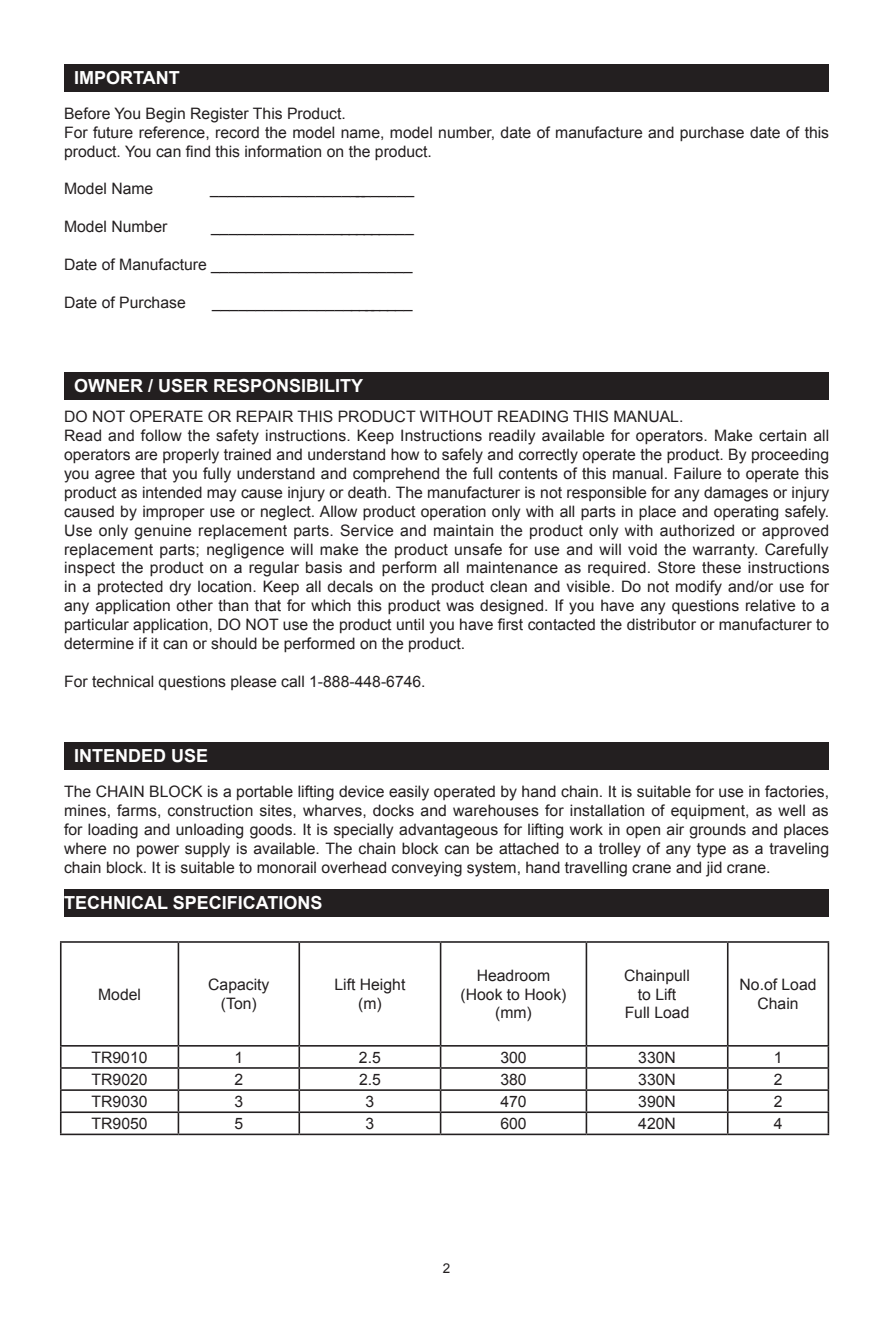
<style>
.page{position:relative;width:893px;height:1340px;background:#fff}
.page>*{position:absolute;margin:0;border:0;box-sizing:border-box;transform-origin:0 0}
.t1{font:700 18px "Arial";color:#fff}
.t2{font:15.75px/18.9px "Arial";color:#231f20;text-align:center}
.t3{font:13.5px "Arial";color:#231f20}
</style>
<div class="page">
<div style="left:64px;top:64px;width:765px;height:27px;background:#231f20"></div>
<div style="left:64px;top:372px;width:765px;height:27px;background:#231f20"></div>
<div style="left:64px;top:742px;width:765px;height:27px;background:#231f20"></div>
<div style="left:64px;top:889px;width:765px;height:27px;background:#231f20"></div>
<hr style="left:60px;top:941px;width:118px;height:1px;background:#231f20">
<hr style="left:60px;top:942px;width:2px;height:103px;background:#231f20">
<hr style="left:178px;top:941px;width:121px;height:1px;background:#231f20">
<hr style="left:178px;top:942px;width:1px;height:103px;background:#231f20">
<hr style="left:299px;top:941px;width:142px;height:1px;background:#231f20">
<hr style="left:298px;top:942px;width:2px;height:103px;background:#231f20">
<hr style="left:441px;top:941px;width:145px;height:1px;background:#231f20">
<hr style="left:440px;top:942px;width:1px;height:103px;background:#231f20">
<hr style="left:586px;top:941px;width:142px;height:1px;background:#231f20">
<hr style="left:586px;top:942px;width:1px;height:103px;background:#231f20">
<hr style="left:728px;top:941px;width:101px;height:1px;background:#231f20">
<hr style="left:727px;top:942px;width:1px;height:103px;background:#231f20">
<hr style="left:828px;top:942px;width:1px;height:103px;background:#231f20">
<hr style="left:60px;top:1045px;width:118px;height:1px;background:#231f20">
<hr style="left:60px;top:1046px;width:2px;height:21px;background:#231f20">
<hr style="left:178px;top:1045px;width:121px;height:1px;background:#231f20">
<hr style="left:299px;top:1045px;width:142px;height:1px;background:#231f20">
<hr style="left:298px;top:1046px;width:2px;height:21px;background:#231f20">
<hr style="left:441px;top:1045px;width:145px;height:1px;background:#231f20">
<hr style="left:586px;top:1045px;width:142px;height:1px;background:#231f20">
<hr style="left:728px;top:1045px;width:101px;height:1px;background:#231f20">
<hr style="left:60px;top:1067px;width:118px;height:1px;background:#231f20">
<hr style="left:60px;top:1068px;width:2px;height:21px;background:#231f20">
<hr style="left:178px;top:1067px;width:121px;height:1px;background:#231f20">
<hr style="left:299px;top:1067px;width:142px;height:1px;background:#231f20">
<hr style="left:298px;top:1068px;width:2px;height:21px;background:#231f20">
<hr style="left:441px;top:1067px;width:145px;height:1px;background:#231f20">
<hr style="left:586px;top:1067px;width:142px;height:1px;background:#231f20">
<hr style="left:728px;top:1067px;width:101px;height:1px;background:#231f20">
<hr style="left:60px;top:1089px;width:118px;height:1px;background:#231f20">
<hr style="left:60px;top:1090px;width:2px;height:21px;background:#231f20">
<hr style="left:178px;top:1089px;width:121px;height:1px;background:#231f20">
<hr style="left:299px;top:1089px;width:142px;height:1px;background:#231f20">
<hr style="left:298px;top:1090px;width:2px;height:21px;background:#231f20">
<hr style="left:441px;top:1089px;width:145px;height:1px;background:#231f20">
<hr style="left:586px;top:1089px;width:142px;height:1px;background:#231f20">
<hr style="left:728px;top:1089px;width:101px;height:1px;background:#231f20">
<hr style="left:60px;top:1111px;width:118px;height:2px;background:#231f20">
<hr style="left:60px;top:1113px;width:2px;height:20px;background:#231f20">
<hr style="left:178px;top:1111px;width:121px;height:2px;background:#231f20">
<svg style="left:178px;top:1046px;width:1px;height:87px"></svg>
<hr style="left:299px;top:1111px;width:142px;height:2px;background:#231f20">
<hr style="left:298px;top:1113px;width:2px;height:20px;background:#231f20">
<hr style="left:441px;top:1111px;width:145px;height:2px;background:#231f20">
<svg style="left:440px;top:1046px;width:1px;height:87px"></svg>
<hr style="left:586px;top:1111px;width:142px;height:2px;background:#231f20">
<svg style="left:586px;top:1046px;width:1px;height:87px"></svg>
<hr style="left:728px;top:1111px;width:101px;height:2px;background:#231f20">
<svg style="left:727px;top:1046px;width:1px;height:87px"></svg>
<svg style="left:828px;top:1046px;width:1px;height:87px"></svg>
<hr style="left:60px;top:1133px;width:118px;height:2px;background:#231f20">
<hr style="left:178px;top:1133px;width:121px;height:2px;background:#231f20">
<hr style="left:299px;top:1133px;width:142px;height:2px;background:#231f20">
<hr style="left:441px;top:1133px;width:145px;height:2px;background:#231f20">
<hr style="left:586px;top:1133px;width:142px;height:2px;background:#231f20">
<hr style="left:728px;top:1133px;width:101px;height:2px;background:#231f20">
<p class="t1" style="left:74px;top:66px;width:107px">IMPORTANT</p>
<p class="t2" style="left:64px;top:104px;width:766px;text-align:left">Before You Begin Register This Product.<br>For future reference, record the model name, model number, date of manufacture and purchase date of this product. You can find this information on the product.</p>
<p class="t2" style="left:64px;top:180px;width:91px">Model Name</p>
<p class="t2" style="left:210px;top:180px;width:205px">________________________</p>
<p class="t2" style="left:64px;top:217px;width:105px">Model Number</p>
<p class="t2" style="left:211px;top:217px;width:204px">________________________</p>
<p class="t2" style="left:64px;top:255px;width:350px">Date of Manufacture _______________________</p>
<p class="t2" style="left:64px;top:293px;width:123px">Date of Purchase</p>
<p class="t2" style="left:212px;top:293px;width:202px">________________________</p>
<p class="t1" style="left:74px;top:373px;width:291px">OWNER / USER RESPONSIBILITY</p>
<p class="t2" style="left:64px;top:407px;width:767px;text-align:left">DO NOT OPERATE OR REPAIR THIS PRODUCT WITHOUT READING THIS MANUAL.<br>Read and follow the safety instructions. Keep Instructions readily available for operators. Make certain all operators are properly trained and understand how to safely and correctly operate the product. By proceeding you agree that you fully understand and comprehend the full contents of this manual. Failure to operate this product as intended may cause injury or death. The manufacturer is not responsible for any damages or injury caused by improper use or neglect. Allow product operation only with all parts in place and operating safely.<br>Use only genuine replacement parts. Service and maintain the product only with authorized or approved replacement parts; negligence will make the product unsafe for use and will void the warranty. Carefully inspect the product on a regular basis and perform all maintenance as required. Store these instructions in a protected dry location. Keep all decals on the product clean and visible. Do not modify and/or use for any application other than that for which this product was designed. If you have any questions relative to a particular application, DO NOT use the product until you have first contacted the distributor or manufacturer to determine if it can or should be performed on the product.</p>
<p class="t2" style="left:64px;top:672px;width:363px">For technical questions please call 1-888-448-6746.</p>
<p class="t1" style="left:74px;top:743px;width:136px">INTENDED USE</p>
<p class="t2" style="left:64px;top:782px;width:766px;text-align:justify">The CHAIN BLOCK is a portable lifting device easily operated by hand chain. It is suitable for use in factories, mines, farms, construction sites, wharves, docks and warehouses for installation of equipment, as well as for loading and unloading goods. It is specially advantageous for lifting work in open air grounds and places where no power supply is available. The chain block can be attached to a trolley of any type as a traveling chain block. It is suitable to monorail overhead conveying system, hand travelling crane and jid crane.</p>
<p class="t1" style="left:64px;top:891px;width:260px">TECHNICAL SPECIFICATIONS</p>
<p class="t2" style="left:98px;top:984px;width:44px">Model</p>
<p class="t2" style="left:208px;top:975px;width:63px">Capacity (Ton)</p>
<p class="t2" style="left:334px;top:975px;width:72px">Lift Height (m)</p>
<p class="t2" style="left:461px;top:965px;width:107px">Headroom (Hook to Hook) (mm)</p>
<p class="t2" style="left:624px;top:965px;width:67px">Chainpull to Lift<br>Full Load</p>
<p class="t2" style="left:739px;top:975px;width:79px">No.of Load<br>Chain</p>
<p class="t2" style="left:92px;top:1047px;width:58px">TR9010</p>
<p class="t2" style="left:234px;top:1047px;width:10px">1</p>
<p class="t2" style="left:359px;top:1047px;width:23px">2.5</p>
<p class="t2" style="left:500px;top:1047px;width:28px">300</p>
<p class="t2" style="left:638px;top:1047px;width:39px">330N</p>
<p class="t2" style="left:774px;top:1047px;width:10px">1</p>
<p class="t2" style="left:92px;top:1069px;width:58px">TR9020</p>
<p class="t2" style="left:234px;top:1069px;width:10px">2</p>
<p class="t2" style="left:359px;top:1069px;width:23px">2.5</p>
<p class="t2" style="left:500px;top:1069px;width:28px">380</p>
<p class="t2" style="left:638px;top:1069px;width:39px">330N</p>
<p class="t2" style="left:774px;top:1069px;width:10px">2</p>
<p class="t2" style="left:92px;top:1091px;width:58px">TR9030</p>
<p class="t2" style="left:234px;top:1091px;width:10px">3</p>
<p class="t2" style="left:366px;top:1091px;width:10px">3</p>
<p class="t2" style="left:500px;top:1091px;width:28px">470</p>
<p class="t2" style="left:638px;top:1091px;width:39px">390N</p>
<p class="t2" style="left:774px;top:1091px;width:10px">2</p>
<p class="t2" style="left:92px;top:1114px;width:58px">TR9050</p>
<p class="t2" style="left:234px;top:1114px;width:10px">5</p>
<p class="t2" style="left:366px;top:1114px;width:10px">3</p>
<p class="t2" style="left:500px;top:1114px;width:28px">600</p>
<p class="t2" style="left:638px;top:1114px;width:39px">420N</p>
<p class="t2" style="left:774px;top:1114px;width:10px">4</p>
<p class="t3" style="left:443px;top:1259px;width:9px">2</p>
</div>
